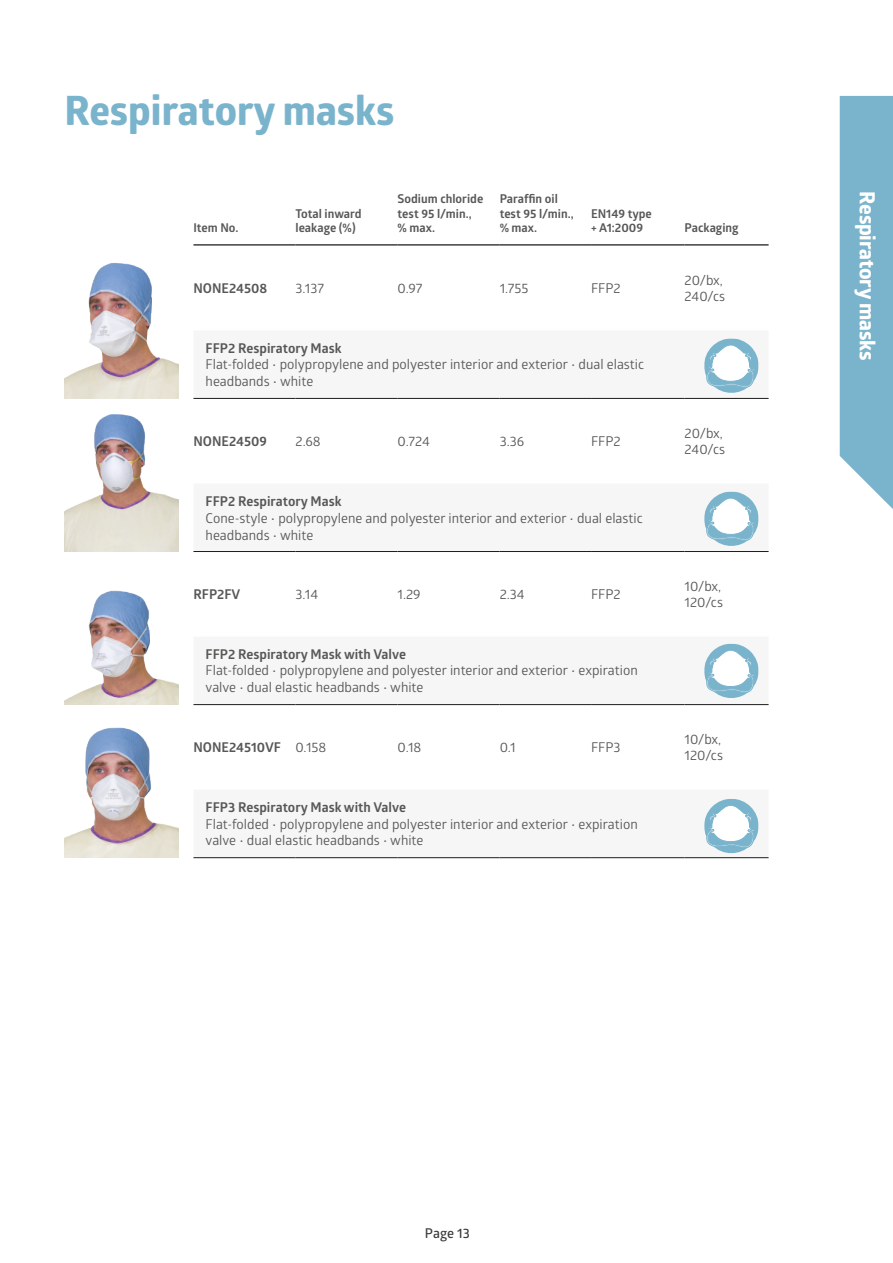
<style>
.page{position:relative;width:893px;height:1263px;background:#fff}
.page>*{position:absolute;margin:0;border:0;box-sizing:border-box;transform-origin:0 0}
.t1{font:700 40.5px "Globerx";color:#7ab4cc}
.t2{font:700 21px "Globerx";letter-spacing:-.01em;color:#fff}
.t3{font:13.5px/16.2px "Glober";color:#575756}
.t4{font:700 13.5px "Glober";color:#575756}
.t5{font:600 13.5px "Glober";letter-spacing:.005em;color:#3d3d3c}
.t6{font:700 12.15px/14.5px "Glober";color:#575756}
.s1{font-weight:400}
</style>
<div class="page">
<hr style="left:193px;top:704px;width:103px;height:1px;background:#1d1d1b">
<hr style="left:296px;top:704px;width:102px;height:1px;background:#1d1d1b">
<hr style="left:398px;top:704px;width:102px;height:1px;background:#1d1d1b">
<hr style="left:500px;top:704px;width:91px;height:1px;background:#1d1d1b">
<hr style="left:591px;top:704px;width:94px;height:1px;background:#1d1d1b">
<hr style="left:685px;top:704px;width:84px;height:1px;background:#1d1d1b">
<hr style="left:193px;top:551px;width:103px;height:1px;background:#1d1d1b">
<hr style="left:296px;top:551px;width:102px;height:1px;background:#1d1d1b">
<hr style="left:398px;top:551px;width:102px;height:1px;background:#1d1d1b">
<hr style="left:500px;top:551px;width:91px;height:1px;background:#1d1d1b">
<hr style="left:591px;top:551px;width:94px;height:1px;background:#1d1d1b">
<hr style="left:685px;top:551px;width:84px;height:1px;background:#1d1d1b">
<hr style="left:193px;top:857px;width:103px;height:1px;background:#1d1d1b">
<hr style="left:296px;top:857px;width:102px;height:1px;background:#1d1d1b">
<hr style="left:398px;top:857px;width:102px;height:1px;background:#1d1d1b">
<hr style="left:500px;top:857px;width:91px;height:1px;background:#1d1d1b">
<hr style="left:591px;top:857px;width:94px;height:1px;background:#1d1d1b">
<hr style="left:685px;top:857px;width:84px;height:1px;background:#1d1d1b">
<hr style="left:193px;top:398px;width:103px;height:1px;background:#1d1d1b">
<hr style="left:296px;top:398px;width:102px;height:1px;background:#1d1d1b">
<hr style="left:398px;top:398px;width:102px;height:1px;background:#1d1d1b">
<hr style="left:500px;top:398px;width:91px;height:1px;background:#1d1d1b">
<hr style="left:591px;top:398px;width:94px;height:1px;background:#1d1d1b">
<hr style="left:685px;top:398px;width:84px;height:1px;background:#1d1d1b">
<hr style="left:193px;top:244px;width:103px;height:2px;background:#1d1d1b">
<hr style="left:296px;top:244px;width:102px;height:2px;background:#1d1d1b">
<hr style="left:398px;top:244px;width:102px;height:2px;background:#1d1d1b">
<hr style="left:500px;top:244px;width:91px;height:2px;background:#1d1d1b">
<hr style="left:591px;top:244px;width:94px;height:2px;background:#1d1d1b">
<hr style="left:685px;top:244px;width:84px;height:2px;background:#1d1d1b">
<img style="left:65px;top:590px;width:114px;height:115px">
<img style="left:65px;top:414px;width:114px;height:137px">
<svg style="left:704px;top:338px;width:55px;height:60px"></svg>
<svg style="left:704px;top:491px;width:55px;height:55px"></svg>
<svg style="left:704px;top:644px;width:55px;height:54px"></svg>
<svg style="left:704px;top:799px;width:55px;height:59px"></svg>
<img style="left:65px;top:263px;width:114px;height:135px">
<div style="left:840px;top:96px;width:53px;height:413px;background:#7ab4cc"></div>
<img style="left:65px;top:727px;width:114px;height:131px">
<h1 class="t1" style="left:64px;top:81px;width:332px">Respiratory masks</h1>
<p class="t6" style="left:193px;top:220px;width:47px">Item No.</p>
<p class="t6" style="left:296px;top:206px;width:68px">Total inward leakage (%)</p>
<p class="t6" style="left:398px;top:191px;width:87px">Sodium chloride test 95 l/min., % max.</p>
<p class="t6" style="left:500px;top:191px;width:76px">Paraffin oil test 95 l/min., % max.</p>
<p class="t6" style="left:591px;top:206px;width:62px">EN149 type + A1:2009</p>
<p class="t6" style="left:685px;top:220px;width:56px">Packaging</p>
<p class="t4" style="left:193px;top:279px;width:75px">NONE24508</p>
<p class="t3" style="left:296px;top:279px;width:30px">3.137</p>
<p class="t3" style="left:398px;top:279px;width:26px">0.97</p>
<p class="t3" style="left:500px;top:279px;width:30px">1.755</p>
<p class="t3" style="left:591px;top:279px;width:31px">FFP2</p>
<p class="t3" style="left:685px;top:271px;width:42px">20/bx,<br>240/cs</p>
<p class="t4" style="left:206px;top:339px;width:137px">FFP2 Respiratory Mask</p>
<p class="t3" style="left:206px;top:356px;width:440px;line-height:17px">Flat-folded • polypropylene and polyester interior and exterior • dual elastic headbands • white</p>
<p class="t4" style="left:193px;top:432px;width:75px">NONE24509</p>
<p class="t3" style="left:296px;top:432px;width:27px">2.68</p>
<p class="t3" style="left:398px;top:432px;width:34px">0.724</p>
<p class="t3" style="left:500px;top:432px;width:26px">3.36</p>
<p class="t3" style="left:591px;top:432px;width:31px">FFP2</p>
<p class="t3" style="left:685px;top:424px;width:42px">20/bx,<br>240/cs</p>
<p class="t4" style="left:206px;top:492px;width:137px">FFP2 Respiratory Mask</p>
<p class="t3" style="left:206px;top:509px;width:439px;line-height:17px">Cone-style • polypropylene and polyester interior and exterior • dual elastic headbands • white</p>
<p class="t4" style="left:193px;top:585px;width:49px">RFP2FV</p>
<p class="t3" style="left:296px;top:586px;width:24px">3.14</p>
<p class="t3" style="left:398px;top:586px;width:25px">1.29</p>
<p class="t3" style="left:500px;top:586px;width:26px">2.34</p>
<p class="t3" style="left:591px;top:586px;width:31px">FFP2</p>
<p class="t3" style="left:685px;top:577px;width:40px">10/bx,<br>120/cs</p>
<p class="t4" style="left:206px;top:645px;width:202px">FFP2 Respiratory Mask with Valve</p>
<p class="t3" style="left:206px;top:661px;width:434px;line-height:17px">Flat-folded • polypropylene and polyester interior and exterior • expiration valve • dual elastic headbands • white</p>
<p class="t4" style="left:193px;top:738px;width:134px">NONE24510VF <span class="s1">0.158</span></p>
<p class="t3" style="left:398px;top:739px;width:25px">0.18</p>
<p class="t3" style="left:500px;top:739px;width:17px">0.1</p>
<p class="t3" style="left:591px;top:739px;width:31px">FFP3</p>
<p class="t3" style="left:685px;top:731px;width:40px">10/bx,<br>120/cs</p>
<p class="t4" style="left:206px;top:798px;width:202px">FFP3 Respiratory Mask with Valve</p>
<p class="t3" style="left:206px;top:815px;width:434px">Flat-folded • polypropylene and polyester interior and exterior • expiration valve • dual elastic headbands • white</p>
<h2 class="t2" style="left:883px;top:191px;width:171px;rotate:90deg">Respiratory masks</h2>
<p class="t5" style="left:425px;top:1224px;width:47px">Page 13</p>
</div>
